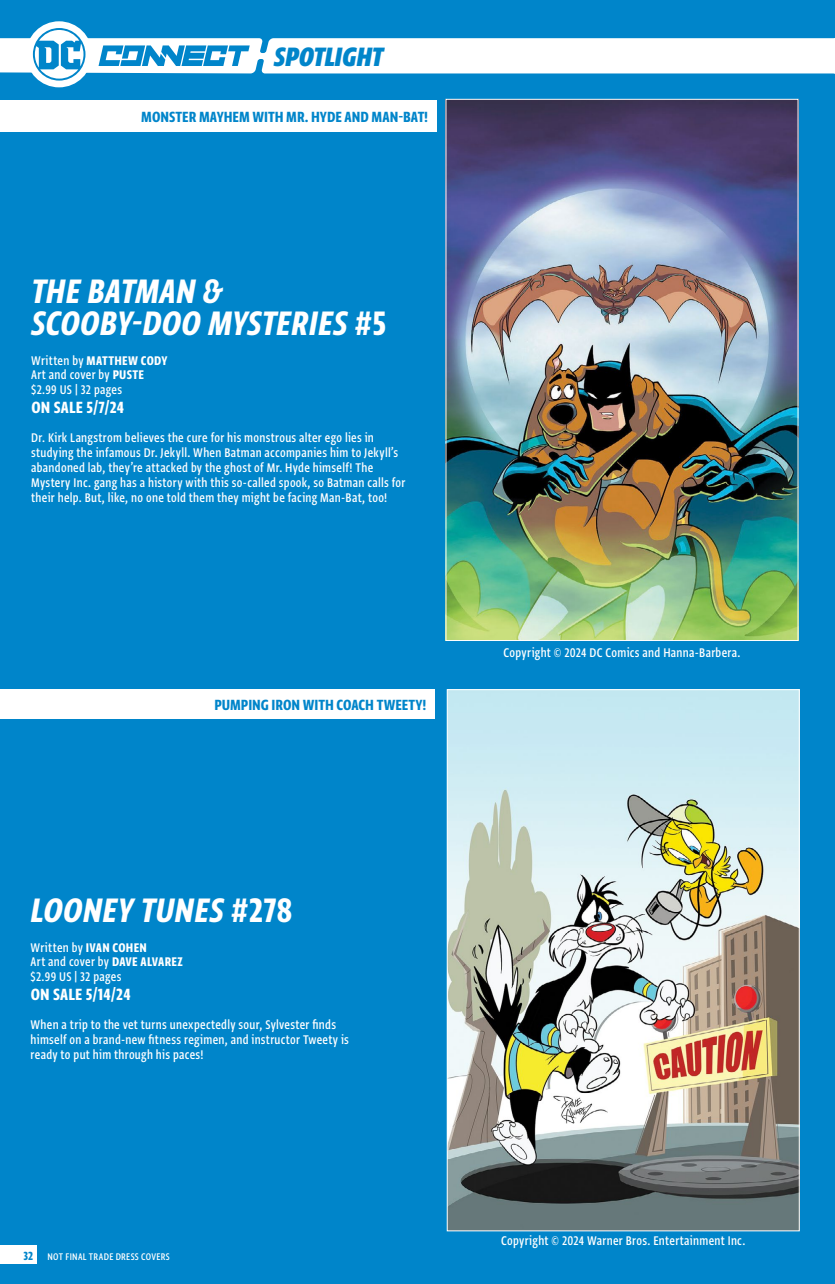
<style>
.page{position:relative;width:835px;height:1284px;background:#0085ca}
.page>*{position:absolute;margin:0;border:0;box-sizing:border-box;transform-origin:0 0}
.t1{font:40.25px/31.5px "Greta Sans Cnd Std Bld Ita";letter-spacing:.01em;color:#fff}
.t2{font:31.5px "Greta Sans Cnd Std Hea Ita";letter-spacing:-.01em;color:#0085ca}
.t3{font:19.25px "Greta Sans Cnd Std Bld";letter-spacing:.01em;color:#fff}
.t4{font:17.5px "Greta Sans Cnd Std Bld";color:#0085ca}
.t5{font:500 14.88px/14.9px "Greta Sans Cnd Std";letter-spacing:.02em;color:#fff}
.t6{font:14.88px "Greta Sans Cnd Std Bld";letter-spacing:.02em;color:#fff}
.t7{font:14px "Greta Sans Cnd Std Bld";color:#0085ca}
.t8{font:500 11.38px "Greta Sans Cnd Std";letter-spacing:.025em;color:#fff}
.s1{font-family:"Greta Sans Cnd Std Bld"}
.s2{font-family:"Greta Sans Cnd Std";font-weight:500}
.s3{font-family:"Greta Sans Cnd Std Bld";font-weight:400}
</style>
<div class="page">
<div style="left:26px;top:21px;width:66px;height:66px;background:#fff;border-radius:50%"></div>
<svg style="left:0;top:28px;width:835px;height:53px"></svg>
<img style="left:447px;top:101px;width:349px;height:538px">
<div style="left:0;top:101px;width:436px;height:31px;background:#fff"></div>
<div style="left:0;top:689px;width:434px;height:30px;background:#fff"></div>
<img style="left:449px;top:691px;width:348px;height:538px">
<div style="left:0;top:1245px;width:37px;height:19px;background:#fff"></div>
<h2 class="t2" style="left:274px;top:37px;width:111px">SPOTLIGHT</h2>
<p class="t4" style="left:141px;top:107px;width:288px">MONSTER MAYHEM WITH MR. HYDE AND MAN-BAT!</p>
<h1 class="t1" style="left:31px;top:274px;width:356px">THE BATMAN &amp;<br>SCOOBY-DOO MYSTERIES <span class="s1">#5</span></h1>
<p class="t6" style="left:31px;top:351px;width:138px"><span class="s2">Written by</span> MATTHEW CODY</p>
<p class="t5" style="left:31px;top:367px;width:114px">Art and cover by <span class="s3">PUSTE </span>$2.99 US | 32 pages</p>
<p class="t3" style="left:31px;top:396px;width:94px">ON SALE 5/7/24</p>
<p class="t5" style="left:31px;top:430px;width:376px">Dr. Kirk Langstrom believes the cure for his monstrous alter ego lies in studying the infamous Dr. Jekyll. When Batman accompanies him to Jekyll’s abandoned lab, they’re attacked by the ghost of Mr. Hyde himself! The Mystery Inc. gang has a history with this so-called spook, so Batman calls for their help. But, like, no one told them they might be facing Man-Bat, too!</p>
<p class="t4" style="left:214px;top:695px;width:214px">PUMPING IRON WITH COACH TWEETY!</p>
<p class="t5" style="left:503px;top:644px;width:238px">Copyright © 2024 DC Comics and Hanna-Barbera.</p>
<h1 class="t1" style="left:31px;top:893px;width:263px">LOONEY TUNES <span class="s1">#278</span></h1>
<p class="t5" style="left:31px;top:939px;width:154px">Written by <span class="s3">IVAN COHEN<br></span>Art and cover by <span class="s3">DAVE ALVAREZ </span>$2.99 US | 32 pages</p>
<p class="t3" style="left:31px;top:982px;width:102px">ON SALE 5/14/24</p>
<p class="t5" style="left:31px;top:1017px;width:320px">When a trip to the vet turns unexpectedly sour, Sylvester finds himself on a brand-new fitness regimen, and instructor Tweety is ready to put him through his paces!</p>
<p class="t7" style="left:23px;top:1247px;width:11px">32</p>
<p class="t8" style="left:47px;top:1249px;width:124px">NOT FINAL TRADE DRESS COVERS</p>
<p class="t5" style="left:501px;top:1233px;width:246px">Copyright © 2024 Warner Bros. Entertainment Inc.</p>
</div>
